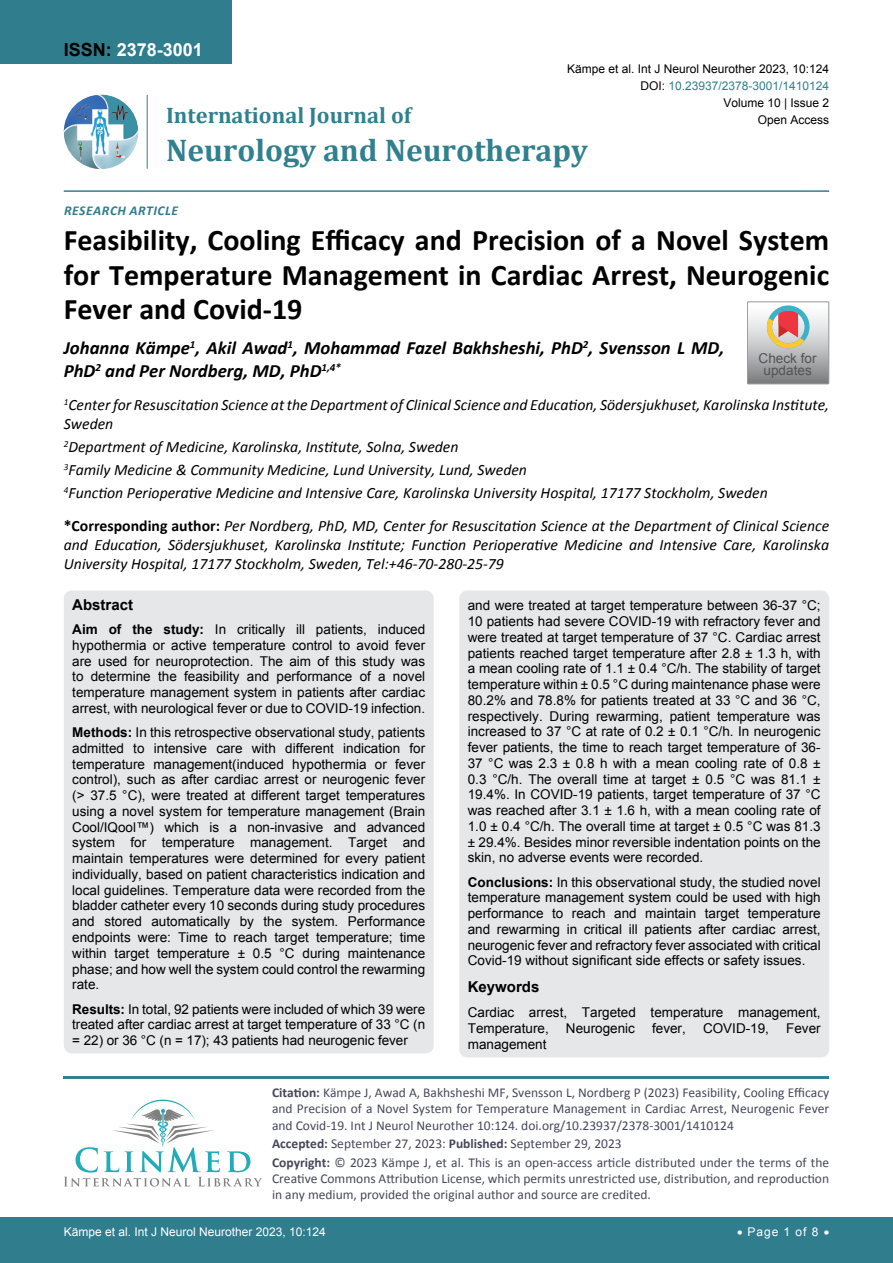
<style>
.page{position:relative;width:893px;height:1263px;background:#fff}
.page>*{position:absolute;margin:0;border:0;box-sizing:border-box;transform-origin:0 0}
.t1{font:700 31.5px "Cambria";color:#30808d}
.t2{font:700 30px/34.5px "Calibri";color:#000;text-align:justify}
.t3{font:700 22.5px "Cambria";color:#30808d}
.t4{font:italic 700 18.75px/22.5px "Calibri";color:#000}
.t5{font:700 18px "Arial";color:#fff}
.t6{font:italic 15.75px/18.9px "Calibri";color:#000}
.t7{font:700 15px "Arial";color:#000}
.t8{font:13.65px/11.7px "Arial";color:#535353;text-align:center}
.t9{font:13.5px/15.8px "Arial";color:#000;text-align:justify}
.t10{font:13.5px/16.2px "Calibri";color:#47475c}
.t11{font:italic 700 13.5px "Calibri";letter-spacing:.04em;color:#307d8d}
.t12{font:12px "Arial";color:#000}
.t13{font:12px "Arial";color:#fff}
.t14{font:12px "Arial";color:#30808d}
.s1{color:#000}
.s2{font-weight:700;font-style:normal}
.s3{font-weight:700}
</style>
<div class="page">
<div style="left:0;top:0;width:231px;height:64px;background:#307d8d"></div>
<img style="left:64px;top:95px;width:74px;height:74px;border-radius:37px">
<hr style="left:147px;top:95px;width:1px;height:74px;background:#307d8d">
<hr style="left:64px;top:190px;width:765px;height:2px;background:#307d8d">
<div style="left:0;top:1217px;width:893px;height:46px;background:#307d8d"></div>
<hr style="left:64px;top:1076px;width:765px;height:2px;background:#30808d">
<svg style="left:64px;top:1100px;width:198px;height:86px"></svg>
<div style="left:64px;top:590px;width:370px;height:463px;background:#e6e7e8;border-radius:9px"></div>
<div style="left:459px;top:590px;width:370px;height:467px;background:#e6e7e8;border-radius:9px"></div>
<svg style="left:747px;top:302px;width:82px;height:82px;background:#bdb6b3"></svg>
<h3 class="t5" style="left:64px;top:38px;width:141px"><span class="s1">ISSN:</span> 2378-3001</h3>
<p class="t12" style="left:567px;top:60px;width:264px">Kämpe et al. Int J Neurol Neurother 2023, 10:124</p>
<p class="t12" style="left:723px;top:95px;width:107px">Volume 10 | Issue 2</p>
<p class="t14" style="left:640px;top:78px;width:190px"><span class="s1">DOI:</span> 10.23937/2378-3001/1410124</p>
<h3 class="t3" style="left:166px;top:100px;width:247px">International Journal of</h3>
<h1 class="t1" style="left:166px;top:128px;width:423px">Neurology and Neurotherapy</h1>
<p class="t12" style="left:758px;top:112px;width:73px">Open Access</p>
<p class="t11" style="left:64px;top:202px;width:115px">Research Ar ticl e</p>
<h2 class="t2" style="left:64px;top:223px;width:767px">Feasibility, Cooling Efficacy and Precision of a Novel System for Temperature Management in Cardiac Arrest, Neurogenic Fever and Covid-19</h2>
<h3 class="t4" style="left:64px;top:337px;width:662px">Johanna Kämpe<sup>1</sup>, Akil Awad<sup>1</sup>, Mohammad Fazel Bakhsheshi, PhD<sup>2</sup>, Svensson L MD,<br>PhD<sup>2</sup> and Per Nordberg, MD, PhD<sup>1,4*</sup></h3>
<p class="t6" style="left:64px;top:395px;width:767px"><sup>1</sup>Center for Resuscitation Science at the Department of Clinical Science and Education, Södersjukhuset, Karolinska Institute,<br>Sweden</p>
<p class="t6" style="left:64px;top:435px;width:706px;line-height:23.1px"><sup>2</sup>Department of Medicine, Karolinska, Institute, Solna, Sweden<br><sup>3</sup>Family Medicine &amp; Community Medicine, Lund University, Lund, Sweden<br><sup>4</sup>Function Perioperative Medicine and Intensive Care, Karolinska University Hospital, 17177 Stockholm, Sweden</p>
<p class="t6" style="left:64px;top:516px;width:767px;text-align:justify"><span class="s2">*Corresponding author:</span> Per Nordberg, PhD, MD, Center for Resuscitation Science at the Department of Clinical Science and Education, Södersjukhuset, Karolinska Institute; Function Perioperative Medicine and Intensive Care, Karolinska University Hospital, 17177 Stockholm, Sweden, Tel:+46-70-280-25-79</p>
<p class="t7" style="left:72px;top:595px;width:62px">Abstract</p>
<p class="t9" style="left:72px;top:622px;width:354px"><span class="s3">Aim of the study:</span> In critically ill patients, induced hypothermia or active temperature control to avoid fever are used for neuroprotection. The aim of this study was to determine the feasibility and performance of a novel temperature management system in patients after cardiac arrest, with neurological fever or due to COVID-19 infection.</p>
<p class="t9" style="left:72px;top:725px;width:354px"><span class="s3">Methods:</span> In this retrospective observational study, patients admitted to intensive care with different indication for temperature management(induced hypothermia or fever control), such as after cardiac arrest or neurogenic fever (&gt; 37.5 °C), were treated at different target temperatures using a novel system for temperature management (Brain Cool/IQool™) which is a non-invasive and advanced system for temperature management. Target and maintain temperatures were determined for every patient individually, based on patient characteristics indication and local guidelines. Temperature data were recorded from the bladder catheter every 10 seconds during study procedures and stored automatically by the system. Performance endpoints were: Time to reach target temperature; time within target temperature ± 0.5 °C during maintenance phase; and how well the system could control the rewarming rate.</p>
<p class="t9" style="left:72px;top:1001px;width:354px"><span class="s3">Results:</span> In total, 92 patients were included of which 39 were treated after cardiac arrest at target temperature of 33 °C (n = 22) or 36 °C (n = 17); 43 patients had neurogenic fever</p>
<p class="t8" style="left:759px;top:352px;width:60px">Check for updates</p>
<p class="t9" style="left:468px;top:598px;width:354px">and were treated at target temperature between 36-37 °C; 10 patients had severe COVID-19 with refractory fever and were treated at target temperature of 37 °C. Cardiac arrest patients reached target temperature after 2.8 ± 1.3 h, with a mean cooling rate of 1.1 ± 0.4 °C/h. The stability of target temperature within ± 0.5 °C during maintenance phase were 80.2% and 78.8% for patients treated at 33 °C and 36 °C, respectively. During rewarming, patient temperature was increased to 37 °C at rate of 0.2 ± 0.1 °C/h. In neurogenic fever patients, the time to reach target temperature of 36- 37 °C was 2.3 ± 0.8 h with a mean cooling rate of 0.8 ± 0.3 °C/h. The overall time at target ± 0.5 °C was 81.1 ± 19.4%. In COVID-19 patients, target temperature of 37 °C was reached after 3.1 ± 1.6 h, with a mean cooling rate of 1.0 ± 0.4 °C/h. The overall time at target ± 0.5 °C was 81.3 ± 29.4%. Besides minor reversible indentation points on the skin, no adverse events were recorded.</p>
<p class="t9" style="left:468px;top:874px;width:354px"><span class="s3">Conclusions:</span> In this observational study, the studied novel temperature management system could be used with high performance to reach and maintain target temperature and rewarming in critical ill patients after cardiac arrest, neurogenic fever and refractory fever associated with critical Covid-19 without significant side effects or safety issues.</p>
<p class="t7" style="left:468px;top:976px;width:73px">Keywords</p>
<p class="t9" style="left:468px;top:1004px;width:354px;line-height:16.2px">Cardiac arrest, Targeted temperature management,<br>Temperature,</p>
<p class="t9" style="left:566px;top:1020px;width:71px">Neurogenic</p>
<p class="t9" style="left:652px;top:1020px;width:35px">fever,</p>
<p class="t9" style="left:703px;top:1020px;width:68px">COVID-19,</p>
<p class="t9" style="left:786px;top:1020px;width:36px">Fever</p>
<p class="t9" style="left:468px;top:1036px;width:80px">management</p>
<p class="t10" style="left:272px;top:1084px;width:559px;text-align:justify"><span class="s3">Citation:</span> Kämpe J, Awad A, Bakhsheshi MF, Svensson L, Nordberg P (2023) Feasibility, Cooling Efficacy and Precision of a Novel System for Temperature Management in Cardiac Arrest, Neurogenic Fever and Covid-19. Int J Neurol Neurother 10:124. doi.org/10.23937/2378-3001/1410124</p>
<p class="t10" style="left:272px;top:1134px;width:559px;line-height:18.6px"><span class="s3">Accepted:</span> September 27, 2023: <span class="s3">Published:</span> September 29, 2023<br><span class="s3">Copyright:</span> © 2023 Kämpe J, et al. This is an open-access article distributed under the terms of the</p>
<p class="t10" style="left:272px;top:1170px;width:559px">Creative Commons Attribution License, which permits unrestricted use, distribution, and reproduction in any medium, provided the original author and source are credited.</p>
<p class="t13" style="left:64px;top:1223px;width:264px">Kämpe et al. Int J Neurol Neurother 2023, 10:124</p>
<p class="t13" style="left:737px;top:1223px;width:94px">• Page 1 of 8 •</p>
</div>
